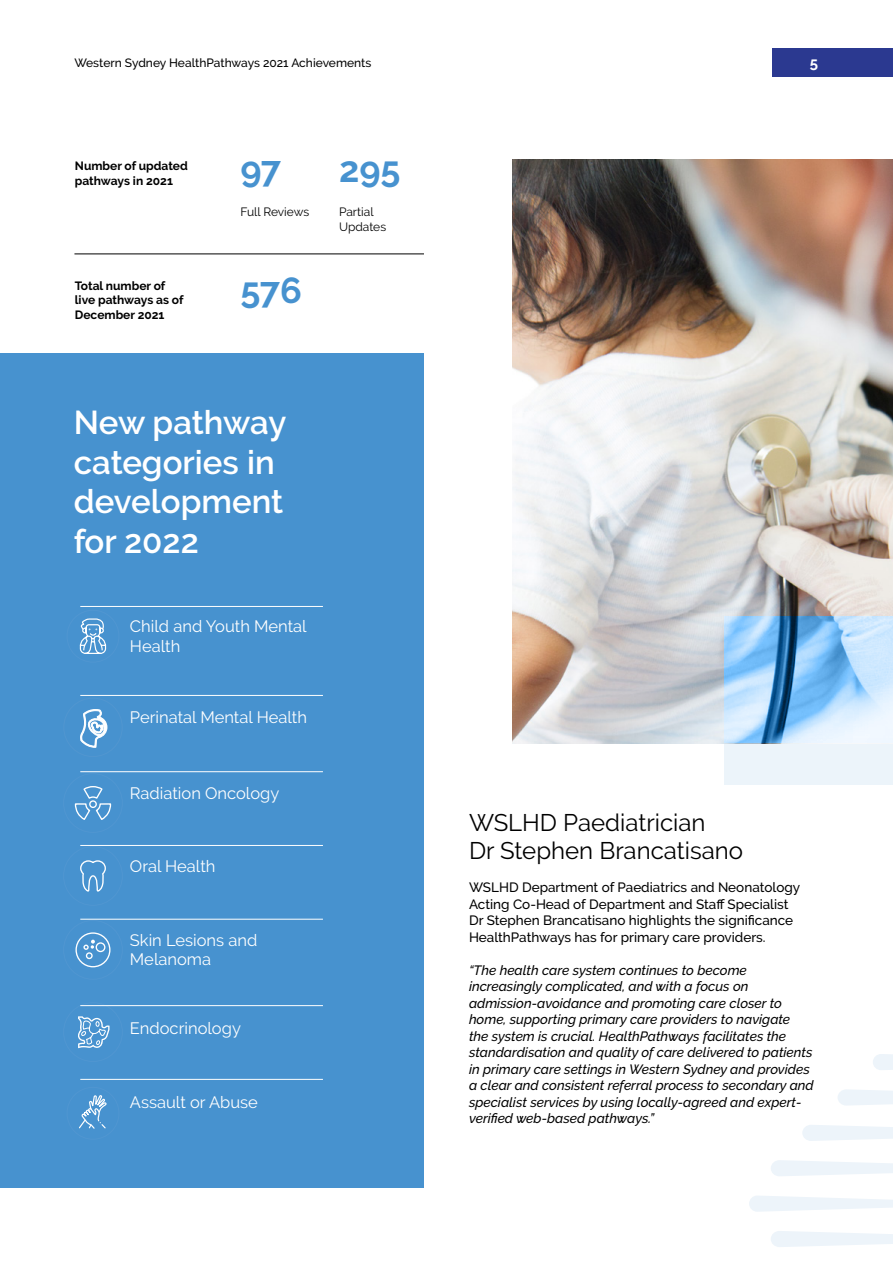
<style>
.page{position:relative;width:893px;height:1263px;background:#fff}
.page>*{position:absolute;margin:0;border:0;box-sizing:border-box;transform-origin:0 0}
.t1{font:700 36px "Raleway";color:#4792cf}
.t2{font:600 33px/39.6px "Raleway";color:#fff}
.t3{font:24px/28.8px "Raleway";color:#000}
.t4{font:16.5px/19.8px "Raleway";color:#fff}
.t5{font:700 15px "Raleway";color:#fff}
.t6{font:italic 500 13.5px/16.5px "Raleway";color:#000}
.t7{font:500 13.5px/16.5px "Raleway";color:#000}
.t8{font:700 12px/14.4px "Raleway";color:#000}
.t9{font:500 12px "Raleway";color:#000}
.t10{font:12px/14.4px "Raleway";color:#000}
</style>
<div class="page">
<div style="left:773px;top:49px;width:120px;height:28px;background:#2b3990"></div>
<img style="left:512px;top:159px;width:381px;height:584px">
<div style="left:0;top:353px;width:424px;height:835px;background:#4792cf"></div>
<hr style="left:80px;top:606px;width:243px;height:1px;background:#fff">
<hr style="left:74px;top:254px;width:350px;height:1px;background:#000">
<hr style="left:80px;top:695px;width:243px;height:1px;background:#fff">
<hr style="left:80px;top:771px;width:243px;height:1px;background:#fff">
<hr style="left:80px;top:845px;width:243px;height:1px;background:#fff">
<hr style="left:80px;top:919px;width:243px;height:1px;background:#fff">
<hr style="left:80px;top:1079px;width:243px;height:1px;background:#fff">
<div style="left:67px;top:610px;width:52px;height:52px;border:1px solid #5096d1;border-radius:50%"></div>
<svg style="left:79px;top:618px;width:28px;height:36px"></svg>
<div style="left:64px;top:698px;width:58px;height:58px;border:1px solid #5196d0;border-radius:50%"></div>
<svg style="left:80px;top:709px;width:27px;height:39px"></svg>
<div style="left:64px;top:774px;width:58px;height:58px;border:1px solid #5096d1;border-radius:50%"></div>
<svg style="left:74px;top:786px;width:38px;height:34px"></svg>
<div style="left:64px;top:846px;width:58px;height:59px;border:1px solid #5096d1;border-radius:50%"></div>
<svg style="left:80px;top:860px;width:26px;height:32px"></svg>
<div style="left:64px;top:920px;width:58px;height:59px;border:1px solid #5096d1;border-radius:50%"></div>
<svg style="left:75px;top:932px;width:36px;height:36px"></svg>
<div style="left:64px;top:1003px;width:58px;height:58px;border:1px solid #5096d1;border-radius:50%"></div>
<svg style="left:78px;top:1016px;width:32px;height:32px"></svg>
<div style="left:67px;top:1087px;width:52px;height:52px;border:1px solid #5096d1;border-radius:50%"></div>
<svg style="left:78px;top:1087px;width:34px;height:52px"></svg>
<hr style="left:80px;top:1005px;width:243px;height:1px;background:#fff">
<svg style="left:725px;top:616px;width:168px;height:122px;background:#99c7ed"></svg>
<div style="left:725px;top:738px;width:168px;height:46px;background:#ecf4fa"></div>
<svg style="left:749px;top:1196px;width:144px;height:16px"></svg>
<svg style="left:771px;top:1160px;width:122px;height:16px"></svg>
<svg style="left:802px;top:1125px;width:91px;height:16px"></svg>
<svg style="left:838px;top:1089px;width:55px;height:17px"></svg>
<svg style="left:873px;top:1054px;width:20px;height:16px"></svg>
<svg style="left:771px;top:1231px;width:122px;height:16px"></svg>
<p class="t9" style="left:74px;top:56px;width:298px">Western Sydney HealthPathways 2021 Achievements</p>
<p class="t5" style="left:810px;top:54px;width:10px">5</p>
<p class="t8" style="left:75px;top:159px;width:115px">Number of updated pathways in 2021</p>
<p class="t8" style="left:75px;top:278px;width:110px">Total number of live pathways as of<br>December 2021</p>
<h1 class="t1" style="left:240px;top:149px;width:42px">97</h1>
<p class="t10" style="left:240px;top:205px;width:70px">Full Reviews</p>
<h1 class="t1" style="left:240px;top:269px;width:63px">576</h1>
<h1 class="t1" style="left:339px;top:149px;width:63px">295</h1>
<p class="t10" style="left:339px;top:205px;width:49px">Partial<br>Updates</p>
<h2 class="t2" style="left:74px;top:403px;width:214px">New pathway categories in development for 2022</h2>
<p class="t4" style="left:130px;top:616px;width:178px">Child and Youth Mental<br>Health</p>
<p class="t4" style="left:130px;top:707px;width:179px">Perinatal Mental Health</p>
<p class="t4" style="left:130px;top:783px;width:151px">Radiation Oncology</p>
<p class="t4" style="left:130px;top:856px;width:87px">Oral Health</p>
<p class="t4" style="left:130px;top:930px;width:129px">Skin Lesions and<br>Melanoma</p>
<p class="t4" style="left:130px;top:1018px;width:112px">Endocrinology</p>
<p class="t4" style="left:130px;top:1092px;width:129px">Assault or Abuse</p>
<h3 class="t3" style="left:469px;top:808px;width:276px">WSLHD Paediatrician<br>Dr Stephen Brancatisano</h3>
<p class="t7" style="left:469px;top:879px;width:333px">WSLHD Department of Paediatrics and Neonatology Acting Co-Head of Department and Staff Specialist Dr Stephen Brancatisano highlights the significance HealthPathways has for primary care providers.</p>
<p class="t6" style="left:469px;top:962px;width:346px">“The health care system continues to become increasingly complicated, and with a focus on admission-avoidance and promoting care closer to home, supporting primary care providers to navigate<br>the system is crucial. HealthPathways facilitates the standardisation and quality of care delivered to patients in primary care settings in Western Sydney and provides a clear and consistent referral process to secondary and specialist services by using locally-agreed and expert&shy;verified web-based pathways.”</p>
</div>
